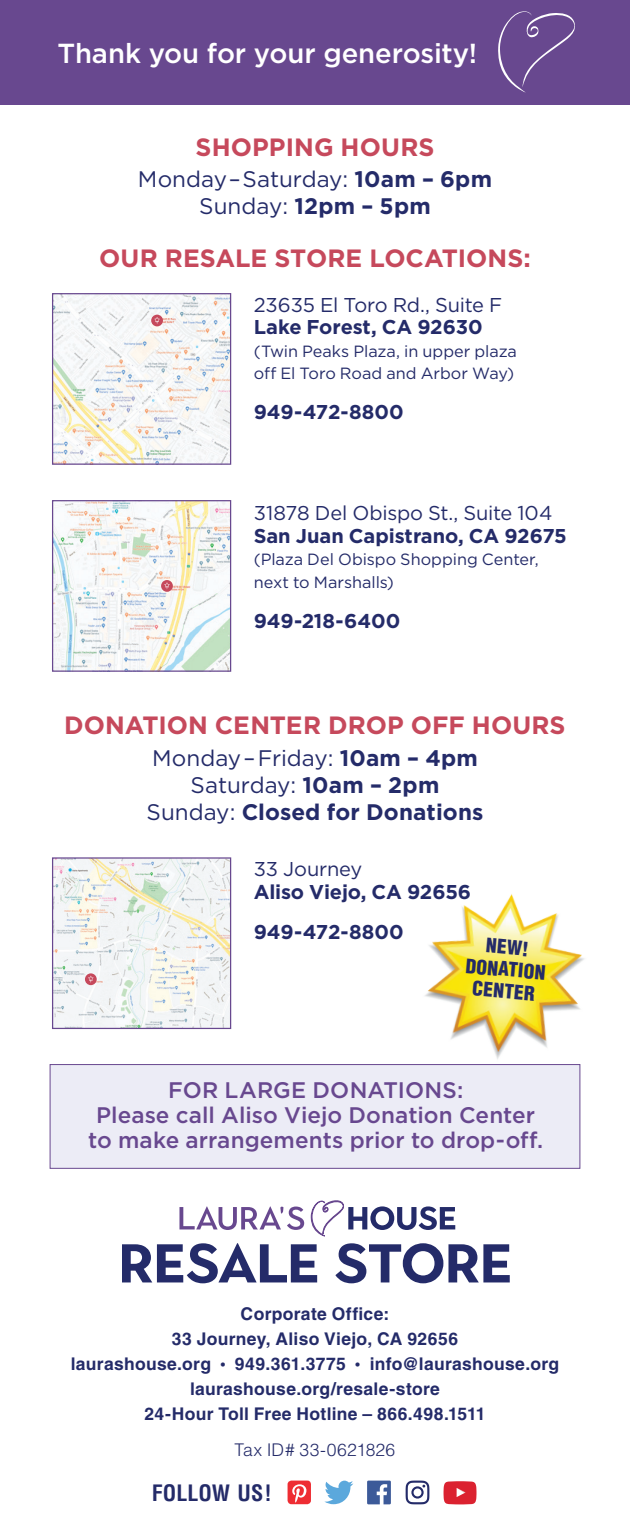
<style>
.page{position:relative;width:630px;height:1530px;background:#fff}
.page>*{position:absolute;margin:0;border:0;box-sizing:border-box;transform-origin:0 0}
.t1{font:500 27.5px "Gotham HTF";letter-spacing:-.005em;color:#fff}
.t2{font:700 25px "Gotham HTF";letter-spacing:.005em;color:#c6495c}
.t3{font:500 22.5px/25px "Gotham HTF";letter-spacing:.005em;color:#68488f;text-align:center}
.t4{font:22.5px "Gotham HTF";color:#242b69}
.t5{font:700 22.5px "Gotham HTF";letter-spacing:.005em;color:#242b69}
.t6{font:700 condensed 22px "Helvetica";color:#242b69}
.t7{font:700 20px "Gotham HTF";letter-spacing:-.005em;color:#242b69}
.t8{font:20px "Gotham HTF";letter-spacing:-.01em;color:#242b69}
.t9{font:900 condensed 19.5px/21.8px "Helvetica";color:#242b69;text-align:center}
.t10{font:700 17.5px/25px "Helvetica LT Std";letter-spacing:.015em;color:#242b69;text-align:center}
.t11{font:300 17.5px "Helvetica";letter-spacing:.01em;color:#242b69}
.t12{font:16.25px/22.5px "Gotham HTF";letter-spacing:-.005em;color:#242b69}
.s1{font-weight:700}
.s2{font-weight:400}
.s3{font-size:12.5px}
</style>
<div class="page">
<div style="left:50px;top:1064px;width:530px;height:105px;background:#ececf6;border:1px solid #68488f"></div>
<div style="left:0;top:0;width:630px;height:104px;background:#68488f"></div>
<svg style="left:498px;top:11px;width:77px;height:82px"></svg>
<svg style="left:406px;top:1481px;width:23px;height:23px"></svg>
<svg style="left:324px;top:1481px;width:29px;height:23px"></svg>
<svg style="left:367px;top:1481px;width:24px;height:23px"></svg>
<svg style="left:444px;top:1481px;width:33px;height:23px"></svg>
<div style="left:288px;top:1481px;width:23px;height:23px;background:#ee2d33;border-radius:4px"></div>
<svg style="left:292px;top:1484px;width:14px;height:19px"></svg>
<img style="left:54px;top:502px;width:175px;height:168px">
<div style="left:52px;top:500px;width:179px;height:172px;border:1px solid #68488f"></div>
<svg style="left:161px;top:580px;width:12px;height:12px"></svg>
<svg style="left:164px;top:582px;width:6px;height:8px"></svg>
<img style="left:54px;top:295px;width:175px;height:168px">
<div style="left:52px;top:293px;width:179px;height:172px;border:1px solid #68488f"></div>
<div style="left:151px;top:315px;width:12px;height:11px;background:#c6495c;border-radius:50%"></div>
<svg style="left:154px;top:317px;width:6px;height:7px"></svg>
<svg style="left:122px;top:1243px;width:195px;height:40px"></svg>
<svg style="left:335px;top:1243px;width:175px;height:40px"></svg>
<svg style="left:179px;top:1206px;width:125px;height:24px"></svg>
<svg style="left:311px;top:1200px;width:144px;height:37px"></svg>
<img style="left:54px;top:859px;width:175px;height:168px">
<div style="left:52px;top:857px;width:179px;height:172px;border:1px solid #68488f"></div>
<div style="left:85px;top:973px;width:12px;height:12px;background:#c6495c;border-radius:50%"></div>
<svg style="left:88px;top:976px;width:6px;height:7px"></svg>
<img style="left:418px;top:894px;width:166px;height:175px">
<p class="t1" style="left:58px;top:38px;width:421px">Thank you for your generosity!</p>
<p class="t2" style="left:196px;top:132px;width:240px">SHOPPING HOURS</p>
<p class="t4" style="left:138px;top:167px;width:356px">Monday–Saturday: <span class="s1">10am – 6pm</span></p>
<p class="t5" style="left:199px;top:193px;width:233px"><span class="s2">Sunday:</span> 12pm – 5pm</p>
<p class="t2" style="left:99px;top:243px;width:433px">OUR RESALE STORE LOCATIONS:</p>
<p class="t8" style="left:254px;top:294px;width:250px">23635 El Toro Rd., Suite F</p>
<p class="t7" style="left:254px;top:316px;width:230px">Lake Forest, CA 92630</p>
<p class="t12" style="left:254px;top:339px;width:265px">(Twin Peaks Plaza, in upper plaza off El Toro Road and Arbor Way)</p>
<p class="t7" style="left:254px;top:401px;width:151px">949-472-8800</p>
<p class="t8" style="left:254px;top:502px;width:300px">31878 Del Obispo St., Suite 104</p>
<p class="t7" style="left:254px;top:524px;width:315px">San Juan Capistrano, CA 92675</p>
<p class="t12" style="left:254px;top:548px;width:287px">(Plaza Del Obispo Shopping Center, next to Marshalls)</p>
<p class="t7" style="left:254px;top:609px;width:148px">949-218-6400</p>
<p class="t2" style="left:64px;top:711px;width:503px">DONATION CENTER DROP OFF HOURS</p>
<p class="t4" style="left:152px;top:746px;width:327px">Monday–Friday: <span class="s1">10am – 4pm</span></p>
<p class="t4" style="left:191px;top:773px;width:250px">Saturday: <span class="s1">10am – 2pm</span></p>
<p class="t5" style="left:146px;top:799px;width:339px"><span class="s2">Sunday:</span> Closed for Donations</p>
<p class="t8" style="left:254px;top:858px;width:110px">33 Journey</p>
<p class="t7" style="left:254px;top:880px;width:219px">Aliso Viejo, CA 92656</p>
<p class="t7" style="left:254px;top:920px;width:151px">949-472-8800</p>
<p class="t9" style="left:487px;top:934px;width:44px;rotate:5deg">NEW!</p>
<p class="t9" style="left:467px;top:954px;width:82px;rotate:5deg">DONATION<br>CENTER</p>
<p class="t3" style="left:88px;top:1077px;width:457px">FOR LARGE DONATIONS:<br>Please call Aliso Viejo Donation Center to make arrangements prior to drop-off.</p>
<p class="t10" style="left:172px;top:1301px;width:288px">Corporate Office:<br>33 Journey, Aliso Viejo, CA 92656</p>
<p class="t10" style="left:71px;top:1351px;width:490px">laurashouse.org <span class="s3">•</span> 949.361.3775 <span class="s3">•</span> info@laurashouse.org</p>
<p class="t10" style="left:190px;top:1376px;width:252px">laurashouse.org/resale-store</p>
<p class="t10" style="left:144px;top:1401px;width:343px">24-Hour Toll Free Hotline – 866.498.1511</p>
<p class="t11" style="left:235px;top:1439px;width:162px">Tax ID# 33-0621826</p>
<p class="t6" style="left:152px;top:1479px;width:121px">FOLLOW US!</p>
</div>
